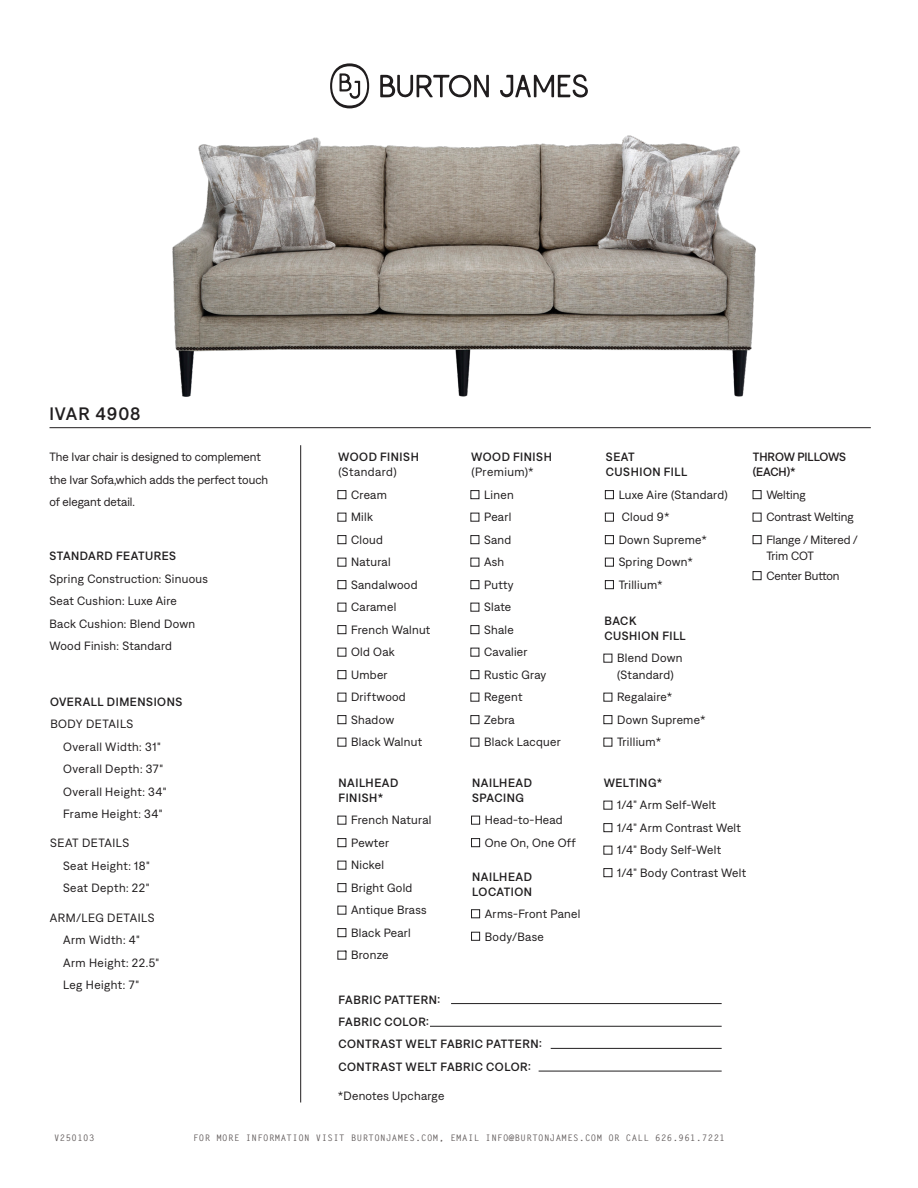
<style>
.page{position:relative;width:918px;height:1188px;background:#fff}
.page>*{position:absolute;margin:0;border:0;box-sizing:border-box;transform-origin:0 0}
.t1{font:500 18px "Denim INK";letter-spacing:.045em;color:#211f20}
.t2{font:12px/16.5px "Denim";letter-spacing:.025em;color:#201d1e}
.t3{font:500 12px "Denim INK";letter-spacing:.04em;color:#211f20}
.t4{font:12px/22.5px "Denim";color:#231f20}
.t5{font:12px "Denim";letter-spacing:.04em;color:#211f20}
.t6{font:500 12px/15px "Denim INK";letter-spacing:-.015em;color:#231f20}
.t7{font:12px "Denim";letter-spacing:.04em;color:#231f20}
.t8{font:700 9px "Letter Gothic Std";letter-spacing:.05em;color:#635d5d}
</style>
<div class="page">
<svg style="left:330px;top:63px;width:39px;height:45px"></svg>
<svg style="left:380px;top:75px;width:109px;height:23px"></svg>
<svg style="left:500px;top:74px;width:88px;height:24px"></svg>
<hr style="left:50px;top:427px;width:821px;height:1px;background:#211f20">
<hr style="left:300px;top:445px;width:1px;height:657px;background:#211f20">
<hr style="left:451px;top:1003px;width:271px;height:1px;background:#211f20">
<hr style="left:551px;top:1048px;width:171px;height:1px;background:#211f20">
<hr style="left:430px;top:1026px;width:292px;height:1px;background:#211f20">
<hr style="left:539px;top:1071px;width:183px;height:1px;background:#211f20">
<div style="left:338px;top:490px;width:8px;height:9px;background:#fff;border:1px solid #211f20"></div>
<div style="left:338px;top:535px;width:8px;height:9px;background:#fff;border:1px solid #211f20"></div>
<div style="left:338px;top:580px;width:8px;height:9px;background:#fff;border:1px solid #211f20"></div>
<div style="left:338px;top:625px;width:8px;height:9px;background:#fff;border:1px solid #211f20"></div>
<div style="left:338px;top:670px;width:8px;height:9px;background:#fff;border:1px solid #211f20"></div>
<div style="left:338px;top:715px;width:8px;height:9px;background:#fff;border:1px solid #211f20"></div>
<div style="left:471px;top:490px;width:8px;height:9px;background:#fff;border:1px solid #211f20"></div>
<div style="left:471px;top:535px;width:8px;height:9px;background:#fff;border:1px solid #211f20"></div>
<div style="left:471px;top:580px;width:8px;height:9px;background:#fff;border:1px solid #211f20"></div>
<div style="left:471px;top:625px;width:8px;height:9px;background:#fff;border:1px solid #211f20"></div>
<div style="left:471px;top:670px;width:8px;height:9px;background:#fff;border:1px solid #211f20"></div>
<div style="left:471px;top:715px;width:8px;height:9px;background:#fff;border:1px solid #211f20"></div>
<div style="left:338px;top:838px;width:8px;height:9px;background:#fff;border:1px solid #211f20"></div>
<div style="left:338px;top:883px;width:8px;height:9px;background:#fff;border:1px solid #211f20"></div>
<div style="left:338px;top:928px;width:8px;height:9px;background:#fff;border:1px solid #211f20"></div>
<div style="left:471px;top:816px;width:9px;height:8px;background:#fff;border:1px solid #211f20"></div>
<div style="left:471px;top:838px;width:9px;height:9px;background:#fff;border:1px solid #211f20"></div>
<div style="left:605px;top:490px;width:9px;height:9px;background:#fff;border:1px solid #211f20"></div>
<div style="left:605px;top:513px;width:9px;height:8px;background:#fff;border:1px solid #211f20"></div>
<div style="left:605px;top:535px;width:9px;height:9px;background:#fff;border:1px solid #211f20"></div>
<div style="left:605px;top:558px;width:9px;height:8px;background:#fff;border:1px solid #211f20"></div>
<div style="left:605px;top:580px;width:9px;height:9px;background:#fff;border:1px solid #211f20"></div>
<div style="left:604px;top:715px;width:8px;height:9px;background:#fff;border:1px solid #211f20"></div>
<div style="left:753px;top:490px;width:8px;height:9px;background:#fff;border:1px solid #211f20"></div>
<div style="left:753px;top:535px;width:8px;height:9px;background:#fff;border:1px solid #211f20"></div>
<div style="left:753px;top:571px;width:8px;height:9px;background:#fff;border:1px solid #211f20"></div>
<div style="left:471px;top:910px;width:9px;height:8px;background:#fff;border:1px solid #211f20"></div>
<div style="left:471px;top:932px;width:9px;height:8px;background:#fff;border:1px solid #211f20"></div>
<div style="left:604px;top:823px;width:8px;height:9px;background:#fff;border:1px solid #211f20"></div>
<div style="left:604px;top:868px;width:8px;height:9px;background:#fff;border:1px solid #211f20"></div>
<img style="left:172px;top:135px;width:584px;height:261px">
<p class="t1" style="left:50px;top:401px;width:93px">IVAR 4908</p>
<p class="t4" style="left:50px;top:445px;width:220px">The Ivar chair is designed to complement the Ivar Sofa,which adds the perfect touch of elegant detail.</p>
<p class="t3" style="left:50px;top:548px;width:128px">STANDARD FEATURES</p>
<p class="t2" style="left:50px;top:570px;width:160px">Spring Construction: Sinuous</p>
<p class="t2" style="left:50px;top:592px;width:129px">Seat Cushion: Luxe Aire</p>
<p class="t2" style="left:50px;top:615px;width:147px">Back Cushion: Blend Down</p>
<p class="t2" style="left:50px;top:637px;width:124px">Wood Finish: Standard</p>
<p class="t3" style="left:50px;top:693px;width:134px">OVERALL DIMENSIONS</p>
<p class="t2" style="left:50px;top:715px;width:85px">BODY DETAILS</p>
<p class="t7" style="left:63px;top:738px;width:99px">Overall Width: 31"</p>
<p class="t2" style="left:63px;top:760px;width:102px">Overall Depth: 37"</p>
<p class="t2" style="left:63px;top:782px;width:105px">Overall Height: 34"</p>
<p class="t2" style="left:63px;top:805px;width:101px">Frame Height: 34"</p>
<p class="t2" style="left:50px;top:834px;width:81px">SEAT DETAILS</p>
<p class="t2" style="left:63px;top:857px;width:88px">Seat Height: 18"</p>
<p class="t2" style="left:63px;top:879px;width:88px">Seat Depth: 22"</p>
<p class="t2" style="left:50px;top:908px;width:106px">ARM/LEG DETAILS</p>
<p class="t2" style="left:63px;top:931px;width:78px">Arm Width: 4"</p>
<p class="t2" style="left:63px;top:953px;width:98px">Arm Height: 22.5"</p>
<p class="t2" style="left:63px;top:976px;width:78px">Leg Height: 7"</p>
<p class="t3" style="left:338px;top:449px;width:82px">WOOD FINISH</p>
<p class="t5" style="left:338px;top:464px;width:60px">(Standard)</p>
<p class="t2" style="left:351px;top:486px;width:37px">Cream</p>
<p class="t2" style="left:351px;top:508px;width:23px">Milk</p>
<p class="t2" style="left:351px;top:531px;width:33px">Cloud</p>
<p class="t2" style="left:351px;top:553px;width:41px">Natural</p>
<p class="t2" style="left:351px;top:576px;width:68px">Sandalwood</p>
<p class="t2" style="left:351px;top:598px;width:47px">Caramel</p>
<p class="t2" style="left:351px;top:621px;width:81px">French Walnut</p>
<p class="t2" style="left:351px;top:643px;width:45px">Old Oak</p>
<p class="t2" style="left:351px;top:666px;width:38px">Umber</p>
<p class="t2" style="left:351px;top:688px;width:56px">Driftwood</p>
<p class="t2" style="left:351px;top:711px;width:45px">Shadow</p>
<p class="t2" style="left:351px;top:733px;width:72px">Black Walnut</p>
<p class="t3" style="left:339px;top:774px;width:61px">NAILHEAD</p>
<p class="t3" style="left:339px;top:789px;width:46px">FINISH*</p>
<p class="t2" style="left:351px;top:811px;width:82px">French Natural</p>
<p class="t2" style="left:351px;top:834px;width:39px">Pewter</p>
<p class="t2" style="left:351px;top:856px;width:34px">Nickel</p>
<p class="t2" style="left:351px;top:879px;width:63px">Bright Gold</p>
<p class="t2" style="left:351px;top:901px;width:77px">Antique Brass</p>
<p class="t2" style="left:351px;top:924px;width:61px">Black Pearl</p>
<p class="t2" style="left:346px;top:946px;width:44px">` Bronze</p>
<p class="t3" style="left:471px;top:449px;width:82px">WOOD FINISH</p>
<p class="t5" style="left:471px;top:464px;width:64px">(Premium)*</p>
<p class="t2" style="left:484px;top:486px;width:31px">Linen</p>
<p class="t2" style="left:484px;top:508px;width:29px">Pearl</p>
<p class="t2" style="left:484px;top:531px;width:29px">Sand</p>
<p class="t2" style="left:484px;top:553px;width:22px">Ash</p>
<p class="t2" style="left:484px;top:576px;width:31px">Putty</p>
<p class="t2" style="left:484px;top:598px;width:29px">Slate</p>
<p class="t2" style="left:484px;top:621px;width:31px">Shale</p>
<p class="t2" style="left:484px;top:643px;width:45px">Cavalier</p>
<p class="t2" style="left:484px;top:666px;width:64px">Rustic Gray</p>
<p class="t2" style="left:484px;top:688px;width:40px">Regent</p>
<p class="t2" style="left:484px;top:711px;width:32px">Zebra</p>
<p class="t2" style="left:484px;top:733px;width:78px">Black Lacquer</p>
<p class="t3" style="left:472px;top:774px;width:61px">NAILHEAD</p>
<p class="t3" style="left:472px;top:789px;width:53px">SPACING</p>
<p class="t2" style="left:485px;top:811px;width:79px">Head-to-Head</p>
<p class="t2" style="left:485px;top:834px;width:93px">One On, One Off</p>
<p class="t3" style="left:472px;top:868px;width:61px">NAILHEAD</p>
<p class="t3" style="left:472px;top:883px;width:61px">LOCATION</p>
<p class="t2" style="left:485px;top:905px;width:97px">Arms-Front Panel</p>
<p class="t2" style="left:485px;top:927px;width:60px">Body/Base</p>
<p class="t3" style="left:339px;top:991px;width:103px">FABRIC PATTERN:</p>
<p class="t3" style="left:338px;top:1036px;width:205px">CONTRAST WELT FABRIC PATTERN:</p>
<p class="t3" style="left:339px;top:1013px;width:92px">FABRIC COLOR:</p>
<p class="t3" style="left:338px;top:1058px;width:194px">CONTRAST WELT FABRIC COLOR:</p>
<p class="t2" style="left:338px;top:1087px;width:108px">*Denotes Upcharge</p>
<p class="t3" style="left:606px;top:449px;width:30px">SEAT</p>
<p class="t3" style="left:606px;top:464px;width:83px">CUSHION FILL</p>
<p class="t2" style="left:619px;top:486px;width:111px">Luxe Aire (Standard)</p>
<p class="t2" style="left:622px;top:508px;width:50px">Cloud 9*</p>
<p class="t2" style="left:619px;top:531px;width:90px">Down Supreme*</p>
<p class="t2" style="left:619px;top:553px;width:76px">Spring Down*</p>
<p class="t2" style="left:619px;top:576px;width:46px">Trillium*</p>
<p class="t3" style="left:605px;top:612px;width:33px">BACK</p>
<p class="t3" style="left:604px;top:627px;width:83px">CUSHION FILL</p>
<p class="t2" style="left:617px;top:649px;width:67px">Blend Down (Standard)</p>
<p class="t2" style="left:617px;top:688px;width:57px">Regalaire*</p>
<p class="t2" style="left:617px;top:711px;width:90px">Down Supreme*</p>
<p class="t2" style="left:617px;top:733px;width:46px">Trillium*</p>
<p class="t6" style="left:753px;top:449px;width:95px">THROW PILLOWS (EACH)*</p>
<p class="t4" style="left:766px;top:483px;width:41px">Welting</p>
<p class="t4" style="left:766px;top:505px;width:89px">Contrast Welting</p>
<p class="t4" style="left:766px;top:531px;width:93px;line-height:16.5px">Flange / Mitered /<br>Trim COT</p>
<p class="t4" style="left:766px;top:564px;width:75px">Center Button</p>
<p class="t3" style="left:604px;top:774px;width:60px">WELTING*</p>
<p class="t2" style="left:617px;top:796px;width:100px">1/4” Arm Self-Welt</p>
<p class="t2" style="left:617px;top:819px;width:125px">1/4” Arm Contrast Welt</p>
<p class="t2" style="left:617px;top:841px;width:105px">1/4” Body Self-Welt</p>
<p class="t2" style="left:617px;top:864px;width:130px">1/4” Body Contrast Welt</p>
<p class="t8" style="left:54px;top:1132px;width:42px">V250103</p>
<p class="t8" style="left:193px;top:1132px;width:533px">FOR MORE INFORMATION VISIT BURTONJAMES.COM, EMAIL INFO@BURTONJAMES.COM OR CALL 626.961.7221</p>
</div>
